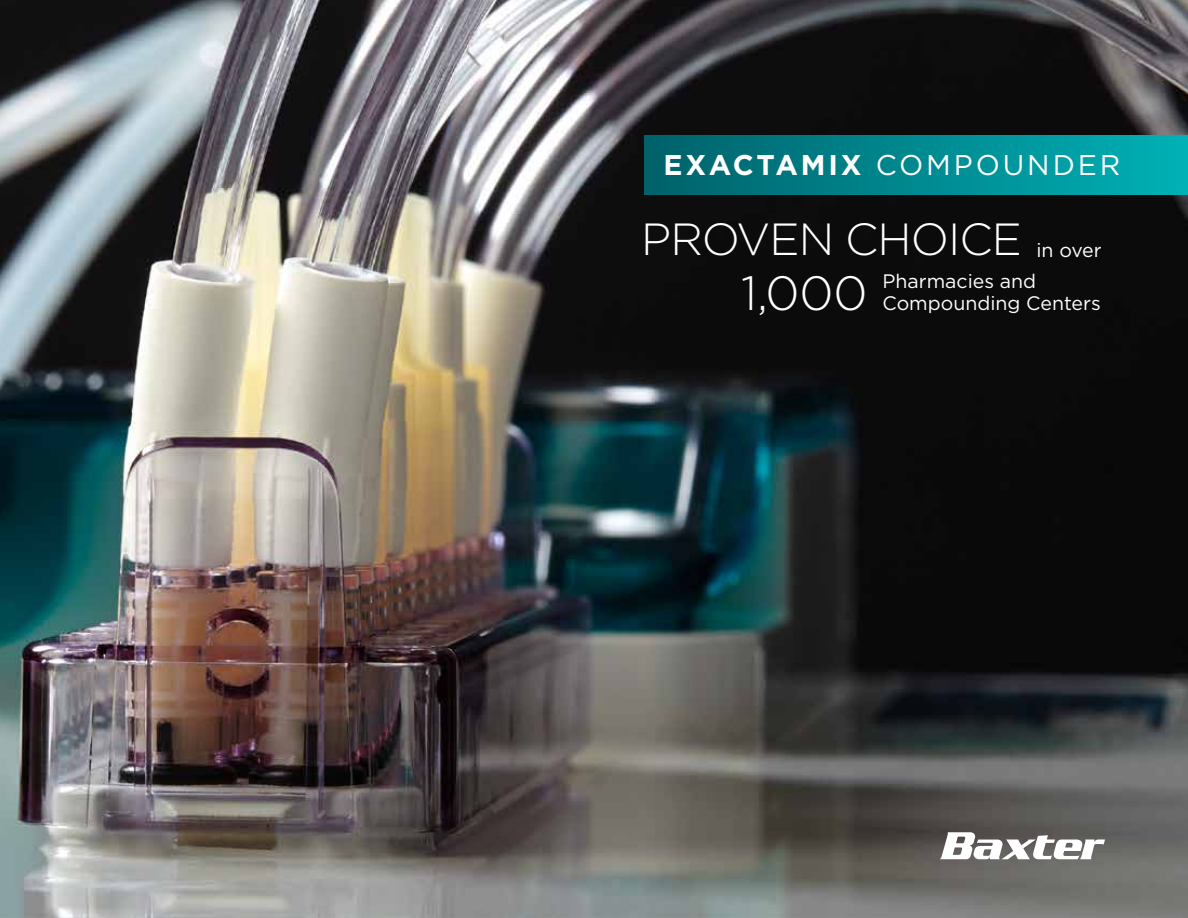
<style>
.page{position:relative;width:1188px;height:918px;background:#fff}
.page>*{position:absolute;margin:0;border:0;box-sizing:border-box;transform-origin:0 0}
.t1{font:300 48px "Gotham";color:#fff}
.t2{font:300 45px "Gotham";letter-spacing:-.02em;color:#fff}
.t3{font:28.5px "Gotham";letter-spacing:.1em;color:#fff}
.t4{font:19.5px/22.5px "Gotham";color:#fff}
.s1{font-weight:700}
</style>
<div class="page">
<img style="left:0;top:0;width:1188px;height:918px">
<div style="left:644px;top:135px;width:544px;height:60px;background:linear-gradient(to right,#00616a,#00b1b6)"></div>
<svg style="left:940px;top:832px;width:165px;height:27px"></svg>
<h3 class="t3" style="left:664px;top:149px;width:458px"><span class="s1">EXACTAMIX</span> COMPOUNDER</h3>
<h2 class="t2" style="left:641px;top:215px;width:382px">PROVEN CHOICE</h2>
<p class="t4" style="left:1036px;top:238px;width:67px">in over</p>
<h1 class="t1" style="left:741px;top:267px;width:128px">1,000</h1>
<p class="t4" style="left:882px;top:269px;width:220px">Pharmacies and<br>Compounding Centers</p>
</div>
